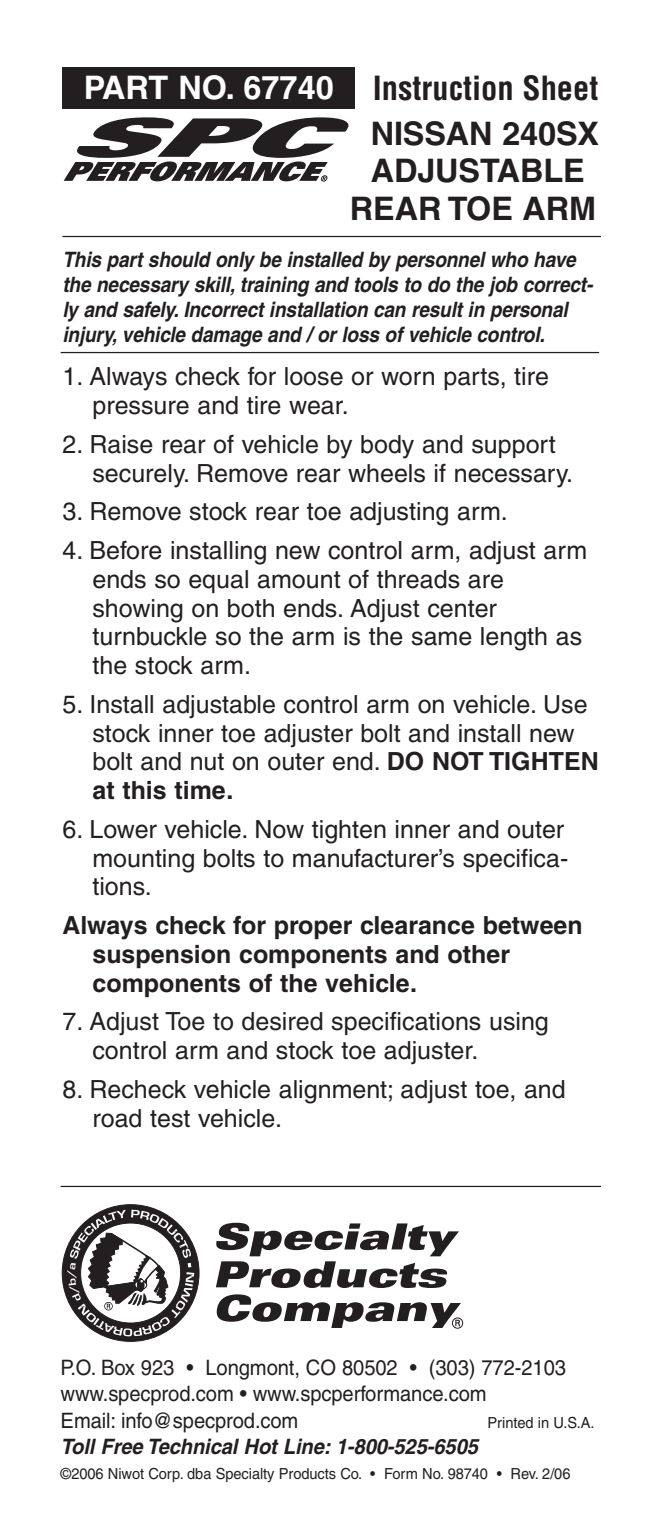
<style>
.page{position:relative;width:661px;height:1530px;background:#fff}
.page>*{position:absolute;margin:0;border:0;box-sizing:border-box;transform-origin:0 0}
.t1{font:700 32.5px "Helvetica";letter-spacing:-.005em;color:#231f20}
.t2{font:700 condensed 32.5px "Helvetica";color:#231f20}
.t3{font:25px/28.8px "Helvetica";color:#231f20}
.t4{font:700 25px/28.8px "Helvetica";color:#231f20}
.t5{font:italic 700 21.25px/25px "Helvetica";letter-spacing:-.01em;color:#231f20;scale:.9 1}
.t6{font:21.25px/26.2px "Helvetica";letter-spacing:-.005em;color:#231f20;scale:.95 1}
.t7{font:italic 700 21.25px "Helvetica";letter-spacing:-.01em;color:#231f20;scale:.95 1}
.t8{font:15.25px "Helvetica";letter-spacing:-.005em;color:#231f20;scale:.96 1}
.s1{font-stretch:normal;color:#fff}
.s2{font-weight:700}
</style>
<div class="page">
<div style="left:62px;top:1205px;width:137px;height:136px;background:#231f20;border-radius:50%"></div>
<svg style="left:216px;top:1223px;width:243px;height:65px"></svg>
<svg style="left:216px;top:1294px;width:247px;height:35px"></svg>
<svg style="left:67px;top:1210px;width:127px;height:127px"></svg>
<hr style="left:62px;top:236px;width:539px;height:1px;background:#231f20">
<hr style="left:61px;top:352px;width:538px;height:1px;background:#231f20">
<hr style="left:61px;top:1186px;width:540px;height:1px;background:#231f20">
<div style="left:62px;top:68px;width:293px;height:41px;background:#231f20"></div>
<svg style="left:64px;top:117px;width:285px;height:65px"></svg>
<h1 class="t2" style="left:84px;top:70px;width:516px"><span class="s1">PART NO. 67740</span> Instruction Sheet</h1>
<h1 class="t1" style="left:371px;top:120px;width:230px">NISSAN 240SX</h1>
<h1 class="t1" style="left:371px;top:158px;width:215px">ADJUSTABLE</h1>
<h1 class="t1" style="left:350px;top:195px;width:248px">REAR TOE ARM</h1>
<p class="t5" style="left:62px;top:249px;width:591px">This part should only be installed by personnel who have the necessary skill, training and tools to do the job correct&shy;ly and safely. Incorrect installation can result in personal injury, vehicle damage and / or loss of vehicle control.</p>
<p class="t3" style="left:92px;top:365px;width:458px;text-indent:-30px">1. Always check for loose or worn parts, tire pressure and tire wear.</p>
<p class="t3" style="left:92px;top:432px;width:482px;text-indent:-30px">2. Raise rear of vehicle by body and support securely. Remove rear wheels if necessary.</p>
<p class="t3" style="left:62px;top:500px;width:447px">3. Remove stock rear toe adjusting arm.</p>
<p class="t3" style="left:92px;top:538px;width:496px;text-indent:-30px">4. Before installing new control arm, adjust arm ends so equal amount of threads are showing on both ends. Adjust center turnbuckle so the arm is the same length as the stock arm.</p>
<p class="t3" style="left:92px;top:692px;width:508px;text-indent:-30px">5. Install adjustable control arm on vehicle. Use stock inner toe adjuster bolt and install new bolt and nut on outer end. <span class="s2">DO NOT TIGHTEN at this time.</span></p>
<p class="t3" style="left:92px;top:817px;width:477px;text-indent:-30px">6. Lower vehicle. Now tighten inner and outer mounting bolts to manufacturer’s specifica&shy;tions.</p>
<p class="t4" style="left:92px;top:913px;width:492px;text-indent:-30px">Always check for proper clearance between suspension components and other components of the vehicle.</p>
<p class="t3" style="left:92px;top:1010px;width:458px;text-indent:-30px">7. Adjust Toe to desired specifications using control arm and stock toe adjuster.</p>
<p class="t3" style="left:92px;top:1077px;width:474px;text-indent:-30px">8. Recheck vehicle alignment; adjust toe, and road test vehicle.</p>
<p class="t6" style="left:61px;top:1357px;width:533px">P.O. Box 923 • Longmont, CO 80502 • (303) 772-2103 www.specprod.com • www.spcperformance.com<br>Email: info@specprod.com</p>
<p class="t8" style="left:487px;top:1417px;width:113px">Printed in U.S.A.</p>
<p class="t7" style="left:61px;top:1438px;width:441px">Toll Free Technical Hot Line: 1-800-525-6505</p>
<p class="t8" style="left:61px;top:1468px;width:532px">©2006 Niwot Corp. dba Specialty Products Co. • Form No. 98740 • Rev. 2/06</p>
</div>
